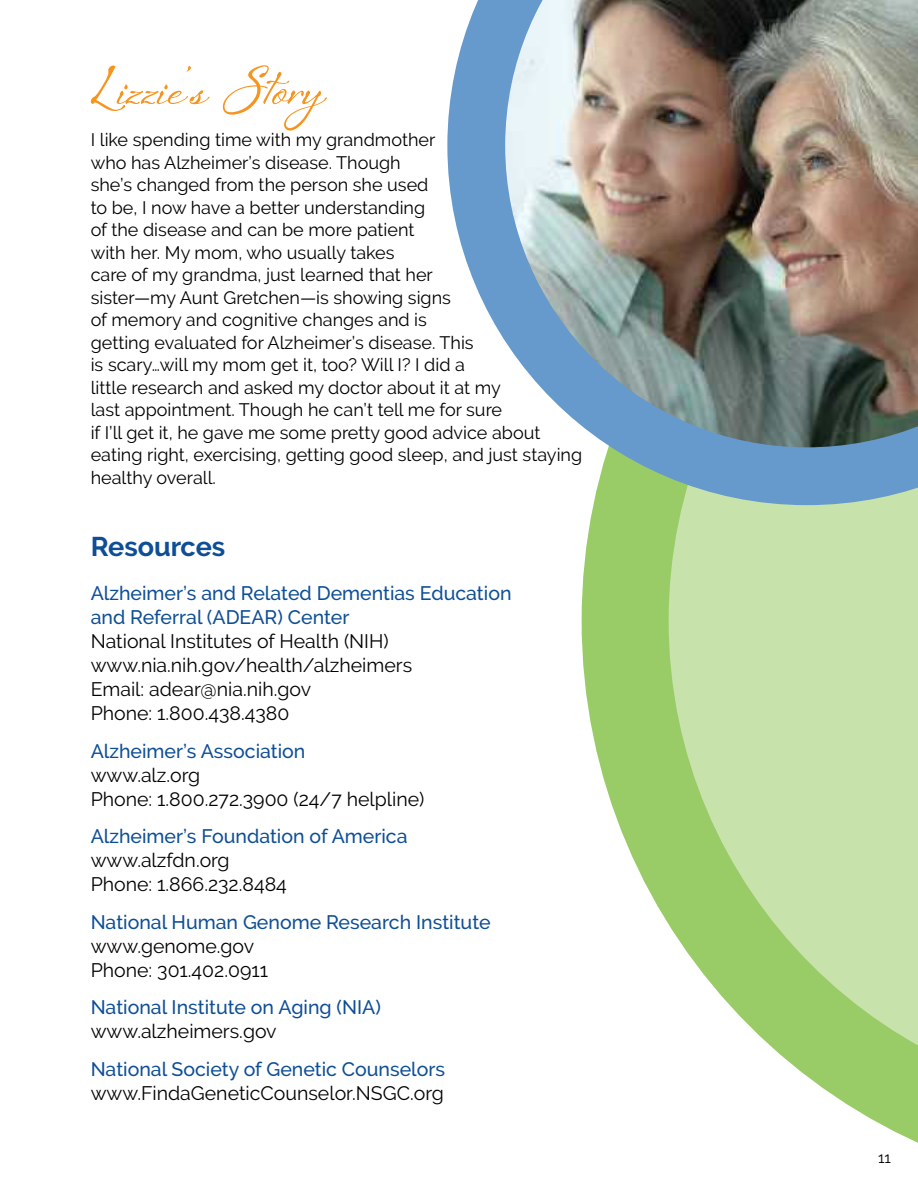
<style>
.page{position:relative;width:918px;height:1188px;background:#fff}
.page>*{position:absolute;margin:0;border:0;box-sizing:border-box;transform-origin:0 0}
.t1{font:700 51px "Sheila";letter-spacing:.01em;color:#f7941d}
.t2{font:700 27px "Raleway";color:#0e4e96}
.t3{font:19.5px/24px "Raleway";color:#000}
.t4{font:500 19.5px/24px "Raleway";color:#0e4e96}
.t5{font:18px/22.5px "Raleway";color:#000}
.t6{font:15px "Raleway";color:#000}
</style>
<div class="page">
<svg style="left:582px;top:505px;width:336px;height:638px"></svg>
<img style="left:447px;top:0;width:471px;height:505px">
<h1 class="t1" style="left:91px;top:56px;width:235px">Lizzie’s Story</h1>
<p class="t5" style="left:91px;top:129px;width:493px">I like spending time with my grandmother<br>who has Alzheimer’s disease. Though<br>she’s changed from the person she used<br>to be, I now have a better understanding<br>of the disease and can be more patient<br>with her. My mom, who usually takes<br>care of my grandma, just learned that her<br>sister—my Aunt Gretchen—is showing signs<br>of memory and cognitive changes and is<br>getting evaluated for Alzheimer’s disease. This<br>is scary…will my mom get it, too? Will I? I did a<br>little research and asked my doctor about it at my<br>last appointment. Though he can’t tell me for sure<br>if I’ll get it, he gave me some pretty good advice about eating right, exercising, getting good sleep, and just staying healthy overall.</p>
<h2 class="t2" style="left:91px;top:531px;width:136px">Resources</h2>
<p class="t4" style="left:91px;top:581px;width:422px">Alzheimer’s and Related Dementias Education and Referral (ADEAR) Center</p>
<p class="t3" style="left:91px;top:629px;width:323px">National Institutes of Health (NIH) www.nia.nih.gov/health/alzheimers<br>Email: adear@nia.nih.gov<br>Phone: 1.800.438.4380</p>
<p class="t4" style="left:91px;top:739px;width:216px">Alzheimer’s Association</p>
<p class="t3" style="left:91px;top:763px;width:335px">www.alz.org<br>Phone: 1.800.272.3900 (24/7 helpline)</p>
<p class="t4" style="left:91px;top:824px;width:318px">Alzheimer’s Foundation of America</p>
<p class="t3" style="left:91px;top:848px;width:198px">www.alzfdn.org<br>Phone: 1.866.232.8484</p>
<p class="t4" style="left:91px;top:910px;width:401px">National Human Genome Research Institute</p>
<p class="t3" style="left:91px;top:934px;width:179px">www.genome.gov<br>Phone: 301.402.0911</p>
<p class="t4" style="left:91px;top:995px;width:292px">National Institute on Aging (NIA)</p>
<p class="t3" style="left:91px;top:1019px;width:187px">www.alzheimers.gov</p>
<p class="t4" style="left:91px;top:1057px;width:356px">National Society of Genetic Counselors</p>
<p class="t3" style="left:91px;top:1081px;width:355px">www.FindaGeneticCounselor.NSGC.org</p>
<p class="t6" style="left:878px;top:1149px;width:14px">11</p>
</div>
